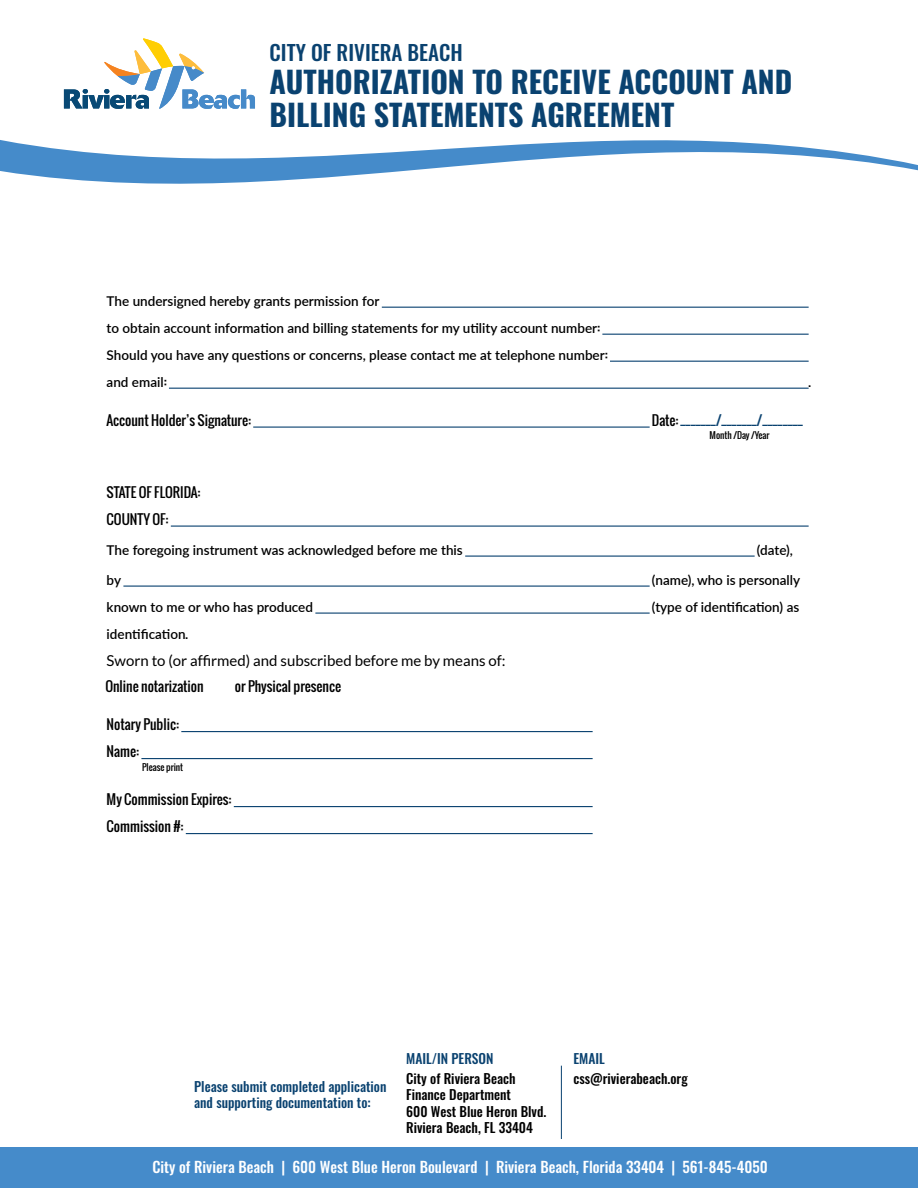
<style>
.page{position:relative;width:918px;height:1188px;background:#fff}
.page>*{position:absolute;margin:0;border:0;box-sizing:border-box;transform-origin:0 0}
.t1{font:700 30px/33px "Oswald";color:#0a4270}
.t2{font:500 21px "Oswald";color:#0a4270}
.t3{font:500 15px "Oswald";color:#fff}
.t4{font:15px "Lato";color:#000}
.t5{font:600 13.5px/27px "Lato";color:#000}
.t6{font:13.5px/27px "Oswald";color:#000}
.t7{font:500 13.5px/16.2px "Oswald";color:#000}
.t8{font:500 13.5px/16.2px "Oswald";color:#0a4270}
.t9{font:13.5px "Oswald";color:#0a4270}
.t10{font:9px "Oswald";color:#000}
.s1{font-family:"Oswald";font-weight:400}
.s2{color:#000}
</style>
<div class="page">
<div style="left:0;top:1148px;width:918px;height:40px;background:#458bca"></div>
<svg style="left:104px;top:38px;width:100px;height:42px"></svg>
<svg style="left:0;top:80px;width:918px;height:104px"></svg>
<hr style="left:382px;top:307px;width:427px;height:1px;background:#0a4270">
<hr style="left:602px;top:334px;width:207px;height:1px;background:#0a4270">
<hr style="left:610px;top:361px;width:199px;height:1px;background:#0a4270">
<hr style="left:169px;top:388px;width:640px;height:1px;background:#0a4270">
<hr style="left:253px;top:427px;width:397px;height:1px;background:#0a4270">
<hr style="left:171px;top:526px;width:638px;height:1px;background:#0a4270">
<hr style="left:465px;top:556px;width:290px;height:1px;background:#0a4270">
<hr style="left:123px;top:586px;width:527px;height:1px;background:#0a4270">
<hr style="left:315px;top:613px;width:335px;height:1px;background:#0a4270">
<hr style="left:181px;top:731px;width:412px;height:1px;background:#0a4270">
<hr style="left:141px;top:758px;width:452px;height:1px;background:#0a4270">
<hr style="left:234px;top:806px;width:359px;height:1px;background:#0a4270">
<hr style="left:186px;top:833px;width:407px;height:1px;background:#0a4270">
<hr style="left:561px;top:1066px;width:1px;height:73px;background:#0a4270">
<h2 class="t2" style="left:270px;top:42px;width:195px">CITY OF RIVIERA BEACH</h2>
<h1 class="t1" style="left:270px;top:67px;width:524px">AUTHORIZATION TO RECEIVE ACCOUNT AND<br>BILLING STATEMENTS AGREEMENT</h1>
<p class="t5" style="left:107px;top:287px;width:503px">The undersigned hereby grants permission for<br>to obtain account information and billing statements for my utility account number<span class="s1">:<br></span>Should you have any questions or concerns, please contact me at telephone number<span class="s1">: </span>and email<span class="s1">:</span></p>
<p class="t6" style="left:809px;top:367px;width:4px">.</p>
<p class="t6" style="left:107px;top:406px;width:146px">Account Holder’s Signature:</p>
<p class="t9" style="left:652px;top:410px;width:152px"><span class="s2">Date:</span> _______/_______/________</p>
<p class="t10" style="left:710px;top:428px;width:62px">Month /Day /Year</p>
<p class="t6" style="left:107px;top:478px;width:95px">STATE OF FLORIDA:<br>COUNTY OF:</p>
<p class="t5" style="left:107px;top:536px;width:358px">The foregoing instrument was acknowledged before me this</p>
<p class="t5" style="left:757px;top:536px;width:38px">(date),</p>
<p class="t5" style="left:107px;top:566px;width:16px">by</p>
<p class="t5" style="left:652px;top:566px;width:150px">(name), who is personally</p>
<p class="t5" style="left:107px;top:593px;width:208px">known to me or who has produced</p>
<p class="t5" style="left:652px;top:593px;width:149px">(type of identification) as</p>
<p class="t5" style="left:107px;top:620px;width:83px">identification<span class="s1">.</span></p>
<p class="t4" style="left:107px;top:652px;width:400px">Sworn to (or affirmed) and subscribed before me by means of:</p>
<p class="t6" style="left:105px;top:673px;width:100px">Online notarization</p>
<p class="t6" style="left:235px;top:673px;width:108px">or Physical presence</p>
<p class="t6" style="left:107px;top:711px;width:74px">Notary Public:<br>Name:</p>
<p class="t10" style="left:142px;top:760px;width:43px">Please print</p>
<p class="t6" style="left:107px;top:786px;width:126px">My Commission Expires:<br>Commission #:</p>
<p class="t8" style="left:194px;top:1079px;width:194px">Please submit completed application and supporting documentation to:</p>
<p class="t8" style="left:406px;top:1051px;width:89px">MAIL/IN PERSON</p>
<p class="t8" style="left:573px;top:1051px;width:33px">EMAIL</p>
<p class="t7" style="left:406px;top:1071px;width:142px">City of Riviera Beach<br>Finance Department<br>600 West Blue Heron Blvd.<br>Riviera Beach, FL 33404</p>
<p class="t7" style="left:573px;top:1071px;width:116px">css@rivierabeach.org</p>
<p class="t3" style="left:152px;top:1159px;width:617px">City of Riviera Beach | 600 West Blue Heron Boulevard | Riviera Beach, Florida 33404 | 561-845-4050</p>
</div>
